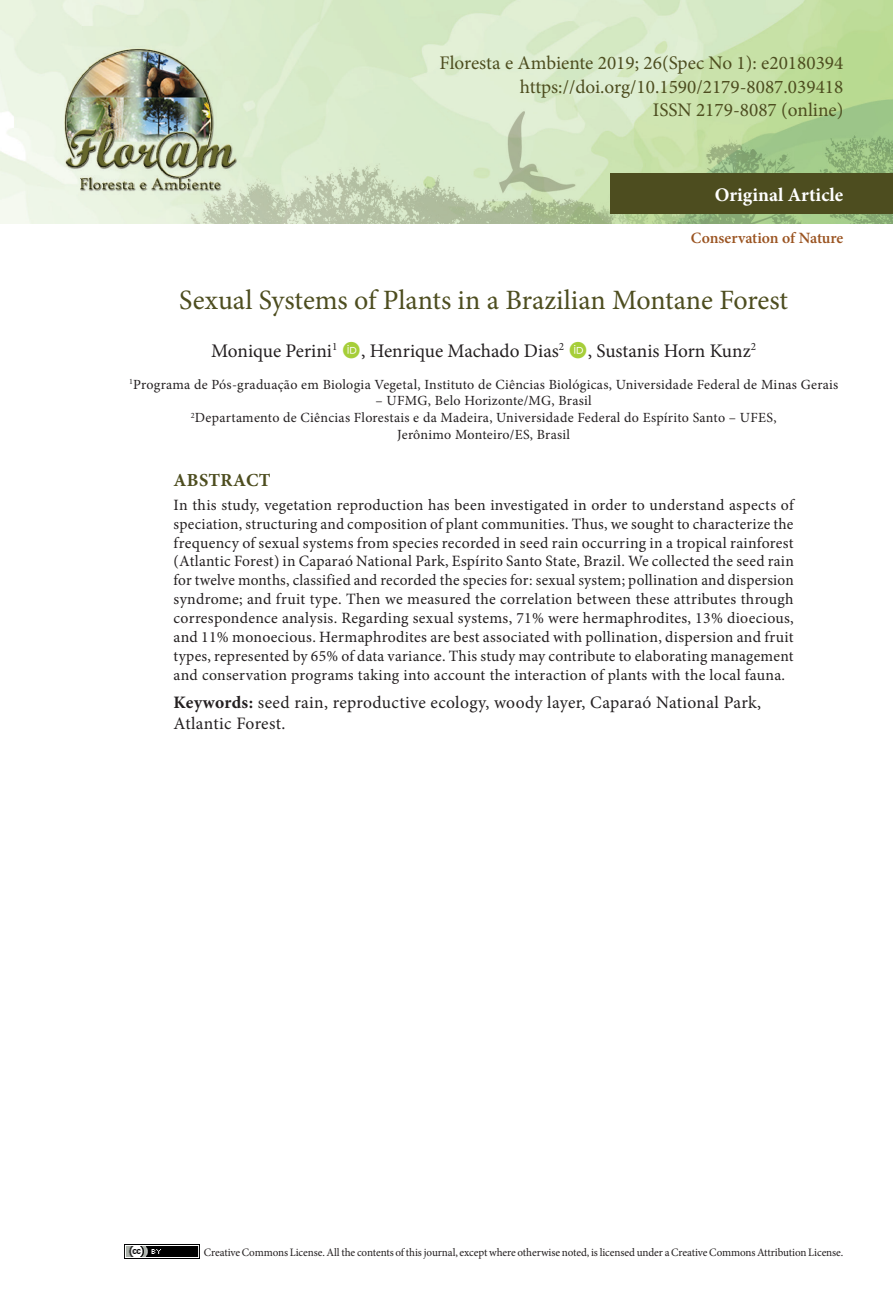
<style>
.page{position:relative;width:893px;height:1315px;background:#fff}
.page>*{position:absolute;margin:0;border:0;box-sizing:border-box;transform-origin:0 0}
.ArticleTitle{font:28px "Minion Pro";letter-spacing:-.005em;color:#4d4d1f}
.t1{font:19.25px/23.1px "Minion Pro";color:#4d4d1f;text-align:right}
.Authors{font:19.25px "Minion Pro";color:#231f20}
.t2{font:700 19.25px "Minion Pro";color:#fff}
.AbstractTitle{font:700 18.38px "Minion Pro";letter-spacing:.02em;color:#4d4d1f}
.Keywords{font:17.5px/21px "Minion Pro";letter-spacing:.02em;color:#231f20}
.Abstract{font:15.75px/18.9px "Minion Pro";letter-spacing:.02em;color:#231f20;text-align:justify}
.t3{font:600 15.75px "Minion Pro";letter-spacing:-.005em;color:#9a5320}
.Affiliations{font:14px/16.8px "Minion Pro";letter-spacing:.02em;color:#231f20;text-align:center}
.t4{font:11.38px "Minion Pro";letter-spacing:-.01em;color:#231f20}
.s1{font-weight:700}
</style>
<div class="page">
<img style="left:0;top:0;width:893px;height:223px">
<div style="left:610px;top:174px;width:283px;height:40px;background:#4d4d1f"></div>
<img style="left:124px;top:1244px;width:75px;height:15px">
<p class="t1" style="left:440px;top:52px;width:405px">Floresta e Ambiente 2019; 26(Spec No 1): e20180394 https://doi.org/10.1590/2179-8087.039418<br>ISSN 2179-8087 (online)</p>
<p class="t2" style="left:715px;top:181px;width:130px">Original Article</p>
<p class="t3" style="left:691px;top:227px;width:154px">Conservation of Nature</p>
<p class="ArticleTitle" style="left:179px;top:281px;width:610px">Sexual Systems of Plants in a Brazilian Montane Forest</p>
<p class="Authors" style="left:211px;top:338px;width:546px">Monique Perini<sup>1</sup> , Henrique Machado Dias<sup>2</sup> , Sustanis Horn Kunz<sup>2</sup></p>
<p class="Affiliations" style="left:129px;top:376px;width:711px"><sup>1</sup>Programa de Pós-graduação em Biologia Vegetal, Instituto de Ciências Biológicas, Universidade Federal de Minas Gerais</p>
<p class="Affiliations" style="left:376px;top:392px;width:218px">– UFMG, Belo Horizonte/MG, Brasil</p>
<p class="Affiliations" style="left:191px;top:409px;width:587px"><sup>2</sup>Departamento de Ciências Florestais e da Madeira, Universidade Federal do Espírito Santo – UFES,<br>Jerônimo Monteiro/ES, Brasil</p>
<p class="AbstractTitle" style="left:174px;top:467px;width:99px">ABSTRACT</p>
<p class="Abstract" style="left:174px;top:495px;width:622px">In this study, vegetation reproduction has been investigated in order to understand aspects of speciation, structuring and composition of plant communities. Thus, we sought to characterize the frequency of sexual systems from species recorded in seed rain occurring in a tropical rainforest (Atlantic Forest) in Caparaó National Park, Espírito Santo State, Brazil. We collected the seed rain for twelve months, classified and recorded the species for: sexual system; pollination and dispersion syndrome; and fruit type. Then we measured the correlation between these attributes through correspondence analysis. Regarding sexual systems, 71% were hermaphrodites, 13% dioecious, and 11% monoecious. Hermaphrodites are best associated with pollination, dispersion and fruit types, represented by 65% of data variance. This study may contribute to elaborating management and conservation programs taking into account the interaction of plants with the local fauna.</p>
<p class="Keywords" style="left:174px;top:692px;width:589px"><span class="s1">Keywords:</span> seed rain, reproductive ecology, woody layer, Caparaó National Park,<br>Atlantic Forest.</p>
<p class="t4" style="left:204px;top:1244px;width:641px">Creative Commons License. All the contents of this journal, except where otherwise noted, is licensed under a Creative Commons Attribution License.</p>
</div>
